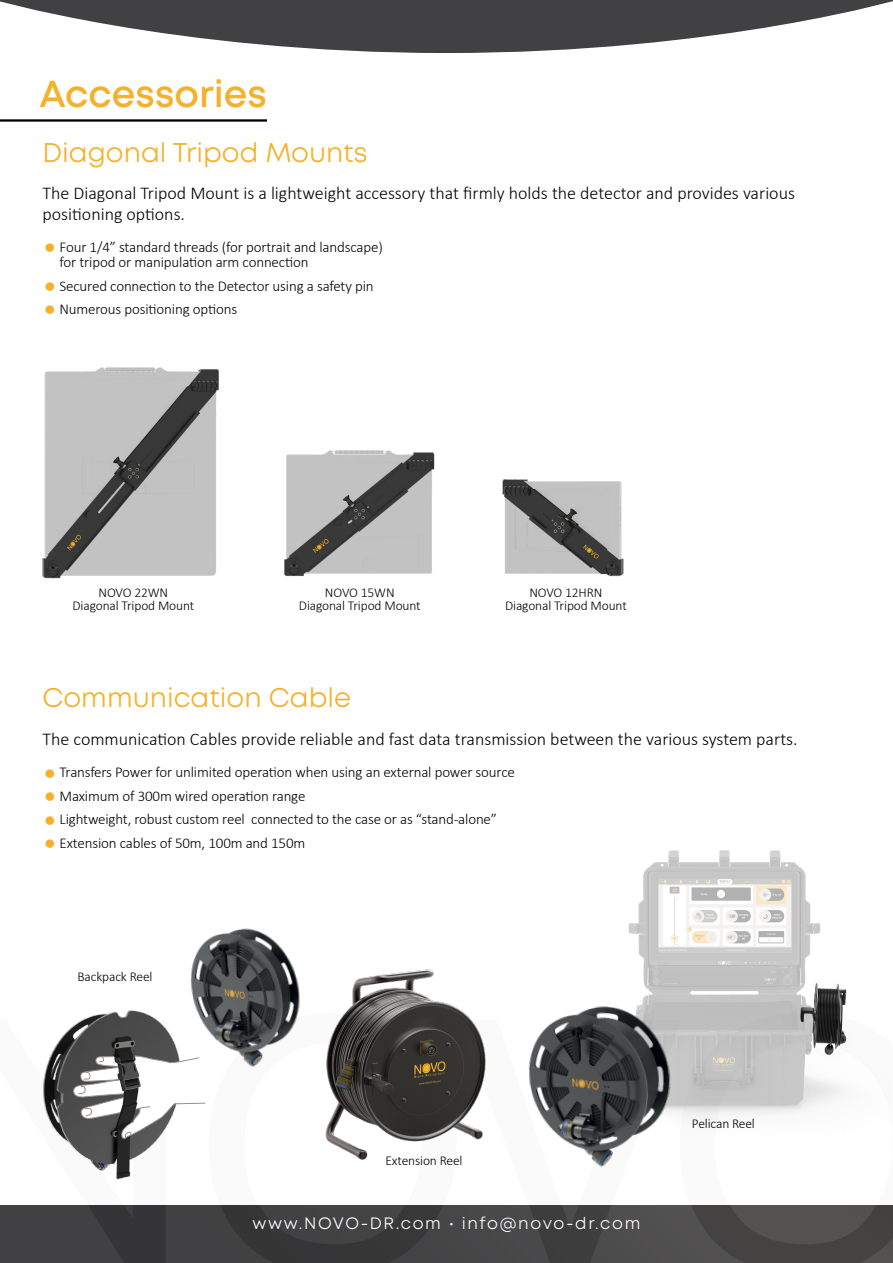
<style>
.page{position:relative;width:893px;height:1263px;background:#fff}
.page>*{position:absolute;margin:0;border:0;box-sizing:border-box;transform-origin:0 0}
.t1{font:600 37.5px "Mont";color:#f4b129}
.t2{font:27px "Mont";color:#f4b129}
.t3{font:300 18px/21px "Calibri";color:#000}
.t4{font:16.5px "Mont";letter-spacing:.1em;color:#fff}
.t5{font:300 15px/15px "Calibri";letter-spacing:-.01em;color:#000}
.t6{font:300 13.5px/13.5px "Calibri";letter-spacing:-.01em;color:#000;text-align:center}
.s1{font-size:30px;color:#f4b129}
</style>
<div class="page">
<svg style="left:0;top:1205px;width:893px;height:58px;background:#434243"></svg>
<img style="left:628px;top:850px;width:219px;height:270px">
<hr style="left:0;top:119px;width:267px;height:3px;background:#000">
<svg style="left:0;top:0;width:893px;height:53px;fill:#414042"></svg>
<img style="left:42px;top:367px;width:177px;height:212px">
<img style="left:284px;top:450px;width:151px;height:127px">
<img style="left:502px;top:479px;width:122px;height:98px">
<img style="left:325px;top:969px;width:161px;height:191px">
<img style="left:191px;top:928px;width:109px;height:139px">
<img style="left:528px;top:977px;width:165px;height:190px">
<img style="left:43px;top:976px;width:151px;height:204px">
<svg style="left:73px;top:1056px;width:133px;height:83px"></svg>
<img style="left:114px;top:1045px;width:27px;height:87px">
<h1 class="t1" style="left:39px;top:69px;width:229px">Accessories</h1>
<h2 class="t2" style="left:43px;top:136px;width:327px">Diagonal Tripod Mounts</h2>
<p class="t3" style="left:43px;top:182px;width:754px">The Diagonal Tripod Mount is a lightweight accessory that firmly holds the detector and provides various positioning options.</p>
<p class="t5" style="left:60px;top:239px;width:325px;text-indent:-17px"><span class="s1">•</span>Four 1/4” standard threads (for portrait and landscape) for tripod or manipulation arm connection</p>
<p class="t5" style="left:43px;top:278px;width:333px"><span class="s1">•</span>Secured connection to the Detector using a safety pin</p>
<p class="t5" style="left:43px;top:301px;width:196px"><span class="s1">•</span>Numerous positioning options</p>
<p class="t6" style="left:73px;top:585px;width:123px">NOVO 22WN<br>Diagonal Tripod Mount</p>
<p class="t6" style="left:299px;top:585px;width:123px">NOVO 15WN<br>Diagonal Tripod Mount</p>
<p class="t6" style="left:505px;top:585px;width:123px">NOVO 12HRN<br>Diagonal Tripod Mount</p>
<h2 class="t2" style="left:43px;top:681px;width:310px">Communication Cable</h2>
<p class="t3" style="left:43px;top:729px;width:757px">The communication Cables provide reliable and fast data transmission between the various system parts.</p>
<p class="t5" style="left:43px;top:765px;width:474px"><span class="s1">•</span>Transfers Power for unlimited operation when using an external power source</p>
<p class="t5" style="left:43px;top:788px;width:264px"><span class="s1">•</span>Maximum of 300m wired operation range</p>
<p class="t5" style="left:43px;top:812px;width:456px"><span class="s1">•</span>Lightweight, robust custom reel connected to the case or as “stand-alone”</p>
<p class="t5" style="left:43px;top:835px;width:264px"><span class="s1">•</span>Extension cables of 50m, 100m and 150m</p>
<p class="t6" style="left:78px;top:969px;width:77px">Backpack Reel</p>
<p class="t6" style="left:385px;top:1153px;width:79px">Extension Reel</p>
<p class="t4" style="left:253px;top:1212px;width:389px">www.NOVO-DR.com • info@novo-dr.com</p>
<p class="t6" style="left:692px;top:1116px;width:64px">Pelican Reel</p>
</div>
